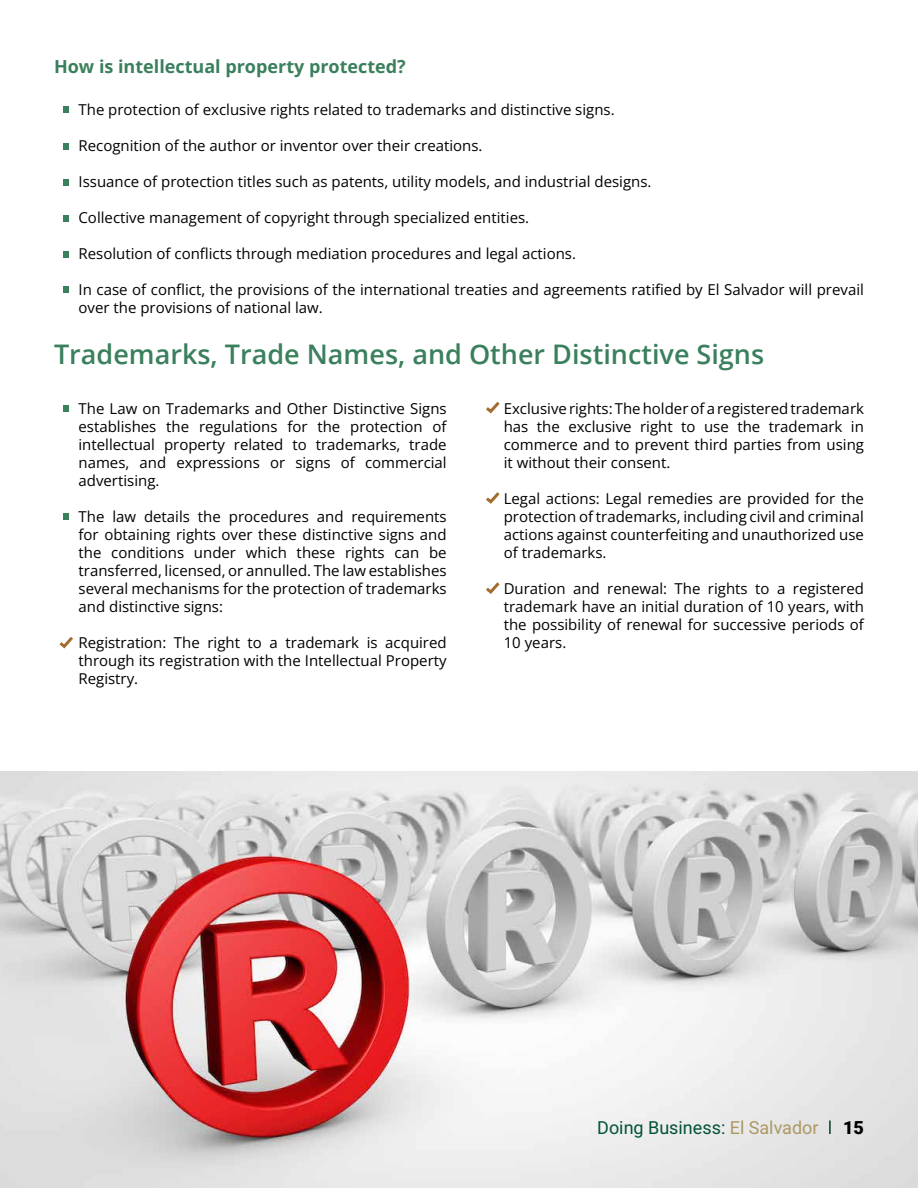
<style>
.page{position:relative;width:918px;height:1188px;background:#fff}
.page>*{position:absolute;margin:0;border:0;box-sizing:border-box;transform-origin:0 0}
.t1{font:600 27px "Open Sans";color:#3a805d}
.t2{font:18px "Open Sans";color:#3a805d}
.t3{font:18px "Roboto";color:#025239}
.t4{font:900 18px "Roboto";color:#000}
.t5{font:15px/18px "Open Sans";color:#000;text-align:justify}
.s1{color:#ac9863}
</style>
<div class="page">
<svg style="left:63px;top:107px;width:6px;height:6px"></svg>
<svg style="left:63px;top:143px;width:6px;height:6px"></svg>
<svg style="left:63px;top:179px;width:6px;height:6px"></svg>
<svg style="left:63px;top:215px;width:6px;height:6px"></svg>
<svg style="left:63px;top:251px;width:6px;height:6px"></svg>
<svg style="left:63px;top:287px;width:6px;height:6px"></svg>
<svg style="left:59px;top:637px;width:14px;height:12px"></svg>
<div style="left:63px;top:405px;width:6px;height:7px;background:#3a805d"></div>
<svg style="left:63px;top:513px;width:6px;height:6px"></svg>
<svg style="left:486px;top:401px;width:14px;height:13px"></svg>
<svg style="left:486px;top:492px;width:14px;height:12px"></svg>
<svg style="left:486px;top:582px;width:14px;height:12px"></svg>
<img style="left:0;top:771px;width:917px;height:417px">
<svg style="left:829px;top:1120px;width:2px;height:14px"></svg>
<p class="t2" style="left:54px;top:54px;width:353px">How is intellectual property protected?</p>
<p class="t5" style="left:79px;top:100px;width:538px">The protection of exclusive rights related to trademarks and distinctive signs.</p>
<p class="t5" style="left:79px;top:136px;width:406px">Recognition of the author or inventor over their creations.</p>
<p class="t5" style="left:79px;top:172px;width:574px">Issuance of protection titles such as patents, utility models, and industrial designs.</p>
<p class="t5" style="left:79px;top:208px;width:452px">Collective management of copyright through specialized entities.</p>
<p class="t5" style="left:79px;top:244px;width:499px">Resolution of conflicts through mediation procedures and legal actions.</p>
<p class="t5" style="left:79px;top:280px;width:787px">In case of conflict, the provisions of the international treaties and agreements ratified by El Salvador will prevail over the provisions of national law.</p>
<h1 class="t1" style="left:54px;top:336px;width:712px">Trademarks, Trade Names, and Other Distinctive Signs</h1>
<p class="t5" style="left:79px;top:399px;width:370px">The Law on Trademarks and Other Distinctive Signs establishes the regulations for the protection of intellectual property related to trademarks, trade names, and expressions or signs of commercial advertising.</p>
<p class="t5" style="left:79px;top:507px;width:370px">The law details the procedures and requirements for obtaining rights over these distinctive signs and the conditions under which these rights can be transferred, licensed, or annulled. The law establishes several mechanisms for the protection of trademarks and distinctive signs:</p>
<p class="t5" style="left:79px;top:633px;width:370px">Registration: The right to a trademark is acquired through its registration with the Intellectual Property Registry.</p>
<p class="t5" style="left:504px;top:399px;width:362px">Exclusive rights: The holder of a registered trademark has the exclusive right to use the trademark in commerce and to prevent third parties from using it without their consent.</p>
<p class="t5" style="left:504px;top:489px;width:362px">Legal actions: Legal remedies are provided for the protection of trademarks, including civil and criminal actions against counterfeiting and unauthorized use of trademarks.</p>
<p class="t5" style="left:504px;top:579px;width:362px">Duration and renewal: The rights to a registered trademark have an initial duration of 10 years, with the possibility of renewal for successive periods of 10 years.</p>
<p class="t3" style="left:597px;top:1115px;width:223px">Doing Business: <span class="s1">El Salvador</span></p>
<p class="t4" style="left:843px;top:1115px;width:22px">15</p>
</div>
